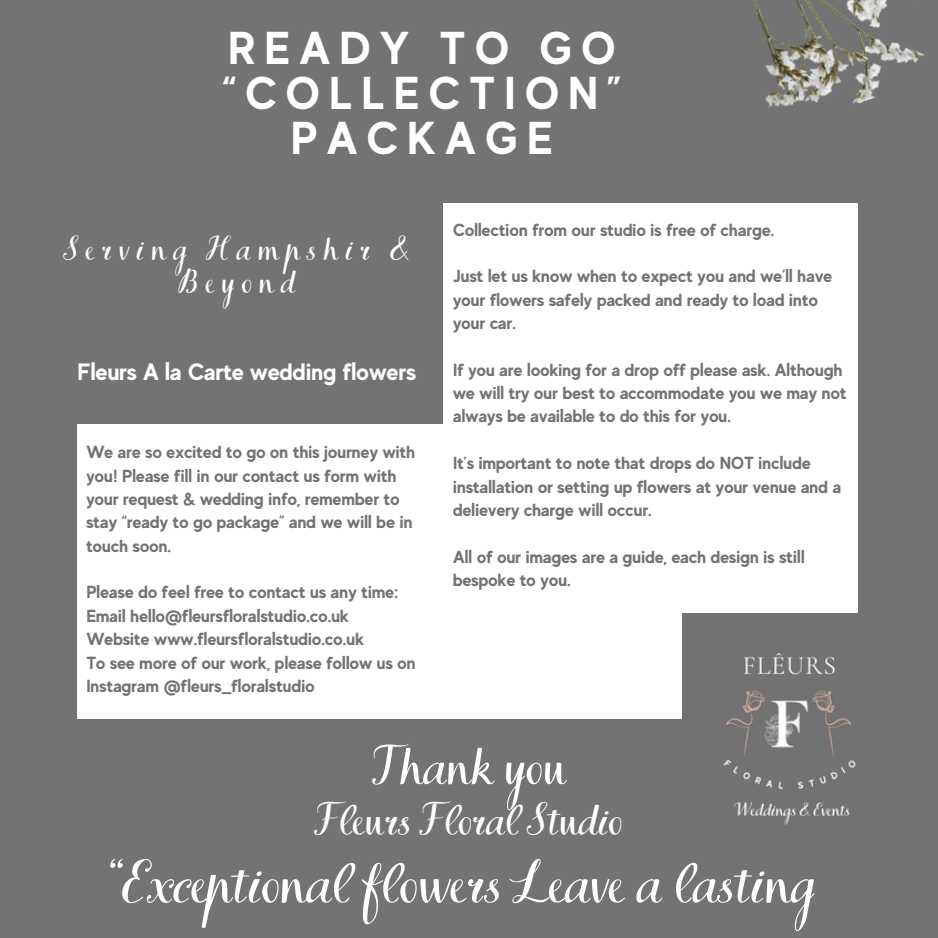
<style>
.page{position:relative;width:938px;height:938px;background:#fff}
.page>*{position:absolute;margin:0;border:0;box-sizing:border-box;transform-origin:0 0}
.t1{font:62.5px "Books Script";color:#fff}
.t2{font:57.25px "Books Script";color:#fff}
.t3{font:47.25px "Books Script";color:#fff}
.t4{font:700 46px/45px "MADE Evolve Sans";letter-spacing:.2em;color:#fff;text-align:center}
.t5{font:35px/33.8px "Books Script";letter-spacing:.2em;color:#fff;text-align:center}
.t6{font:700 23.75px "MADE Evolve Sans";color:#fff}
.t7{font:700 17.5px/23.2px "MADE Evolve Sans";color:#737373}
</style>
<div class="page">
<div style="left:0;top:0;width:938px;height:937px;background:#737373"></div>
<div style="left:77px;top:424px;width:779px;height:294px;background:#fff"></div>
<img style="left:754px;top:0;width:171px;height:108px">
<div style="left:443px;top:203px;width:415px;height:410px;background:#fff"></div>
<img style="left:682px;top:613px;width:174px;height:212px">
<p class="t4" style="left:222px;top:25px;width:400px">READY TO GO “COLLECTION”<br>PACKAGE</p>
<p class="t5" style="left:65px;top:230px;width:346px">Serving Hampshir &amp;<br>Beyond</p>
<p class="t6" style="left:78px;top:357px;width:340px">Fleurs A la Carte wedding flowers</p>
<p class="t7" style="left:86px;top:440px;width:330px">We are so excited to go on this journey with you! Please fill in our contact us form with your request &amp; wedding info, remember to stay “ready to go package” and we will be in touch soon.</p>
<p class="t7" style="left:86px;top:580px;width:314px">Please do feel free to contact us any time:</p>
<p class="t7" style="left:86px;top:604px;width:264px">Email hello@fleursfloralstudio.co.uk</p>
<p class="t7" style="left:86px;top:627px;width:279px">Website www.fleursfloralstudio.co.uk</p>
<p class="t7" style="left:86px;top:650px;width:331px">To see more of our work, please follow us on<br>Instagram @fleurs_floralstudio</p>
<p class="t7" style="left:453px;top:218px;width:323px">Collection from our studio is free of charge.</p>
<p class="t7" style="left:453px;top:264px;width:380px">Just let us know when to expect you and we’ll have your flowers safely packed and ready to load into your car.</p>
<p class="t7" style="left:453px;top:358px;width:395px">If you are looking for a drop off please ask. Although we will try our best to accommodate you we may not always be available to do this for you.</p>
<p class="t7" style="left:453px;top:451px;width:389px">It’s important to note that drops do NOT include installation or setting up flowers at your venue and a delievery charge will occur.</p>
<p class="t7" style="left:453px;top:544px;width:353px">All of our images are a guide, each design is still bespoke to you.</p>
<p class="t2" style="left:371px;top:731px;width:197px">Thank you</p>
<p class="t3" style="left:315px;top:791px;width:309px">Fleurs Floral Studio</p>
<p class="t1" style="left:103px;top:844px;width:713px">“Exceptional flowers Leave a lasting</p>
</div>
